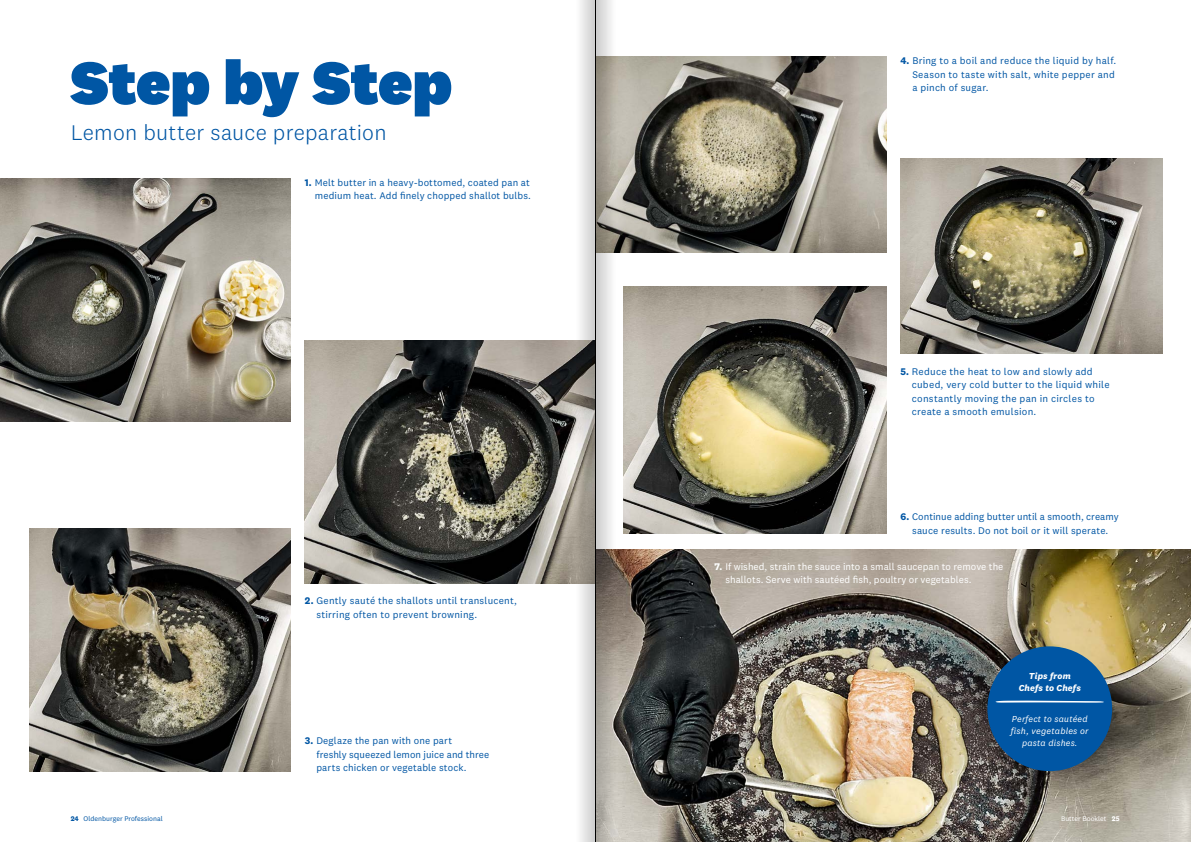
<style>
.page{position:relative;width:1191px;height:842px;background:#fff}
.page>*{position:absolute;margin:0;border:0;box-sizing:border-box;transform-origin:0 0}
.t1{font:900 62.2px "National 2";color:#0056a4}
.t2{font:300 22px "National 2";letter-spacing:.01em;color:#0056a4}
.t3{font:10px/13.5px "National 2";letter-spacing:.015em;color:#0056a4}
.t4{font:10px/13.5px "National 2";letter-spacing:.005em;color:#fff}
.t5{font:italic 9px/12px "National 2";letter-spacing:.02em;color:#fff;text-align:center}
.t6{font:italic 700 9px/12px "National 2";letter-spacing:.02em;color:#fff;text-align:center}
.t7{font:7px "National 2";color:#0056a4}
.t8{font:7px "National 2";color:#fff}
.s1{font-weight:700}
</style>
<div class="page">
<img style="left:617px;top:549px;width:574px;height:293px">
<img style="left:0;top:178px;width:290px;height:243px">
<img style="left:305px;top:340px;width:269px;height:243px">
<img style="left:29px;top:528px;width:262px;height:243px">
<img style="left:900px;top:158px;width:262px;height:196px">
<img style="left:624px;top:286px;width:262px;height:248px">
<img style="left:617px;top:57px;width:269px;height:195px">
<div style="left:987px;top:646px;width:125px;height:125px;background:#0056a4;border-radius:50%"></div>
<svg style="left:995px;top:700px;width:109px;height:3px"></svg>
<div style="left:574px;top:0;width:43px;height:842px;background:#000;opacity:.75"></div>
<hr style="left:595px;top:0;width:1px;height:842px;background:#000">
<p class="t1" style="left:71px;top:43px;width:382px">Step by Step</p>
<p class="t2" style="left:71px;top:120px;width:317px">Lemon butter sauce preparation</p>
<p class="t3" style="left:305px;top:176px;width:228px;text-align:right"><span class="s1">1.</span> Melt butter in a heavy-bottomed, coated pan at medium heat. Add finely chopped shallot bulbs.</p>
<p class="t3" style="left:316px;top:594px;width:202px;text-indent:-12px"><span class="s1">2.</span> Gently sauté the shallots until translucent, stirring often to prevent browning.</p>
<p class="t3" style="left:316px;top:734px;width:174px;text-indent:-12px"><span class="s1">3.</span> Deglaze the pan with one part<br>freshly squeezed lemon juice and three parts chicken or vegetable stock.</p>
<p class="t3" style="left:912px;top:54px;width:205px;text-indent:-12px"><span class="s1">4.</span> Bring to a boil and reduce the liquid by half.<br>Season to taste with salt, white pepper and a pinch of sugar.</p>
<p class="t3" style="left:912px;top:365px;width:199px;text-indent:-12px"><span class="s1">5.</span> Reduce the heat to low and slowly add cubed, very cold butter to the liquid while constantly moving the pan in circles to create a smooth emulsion.</p>
<p class="t3" style="left:900px;top:510px;width:220px;text-align:center"><span class="s1">6.</span> Continue adding butter until a smooth, creamy sauce results. Do not boil or it will sperate.</p>
<p class="t4" style="left:725px;top:559px;width:279px;text-indent:-11px"><span class="s1">7.</span> If wished, strain the sauce into a small saucepan to remove the shallots. Serve with sautéed fish, poultry or vegetables.</p>
<p class="t6" style="left:1018px;top:669px;width:64px">Tips from<br>Chefs to Chefs</p>
<p class="t5" style="left:1010px;top:712px;width:79px">Perfect to sautéed fish, vegetables or pasta dishes.</p>
<p class="t7" style="left:71px;top:814px;width:93px"><span class="s1">24</span> Oldenburger Professional</p>
<p class="t8" style="left:1061px;top:814px;width:60px">Butter Booklet <span class="s1">25</span></p>
</div>
